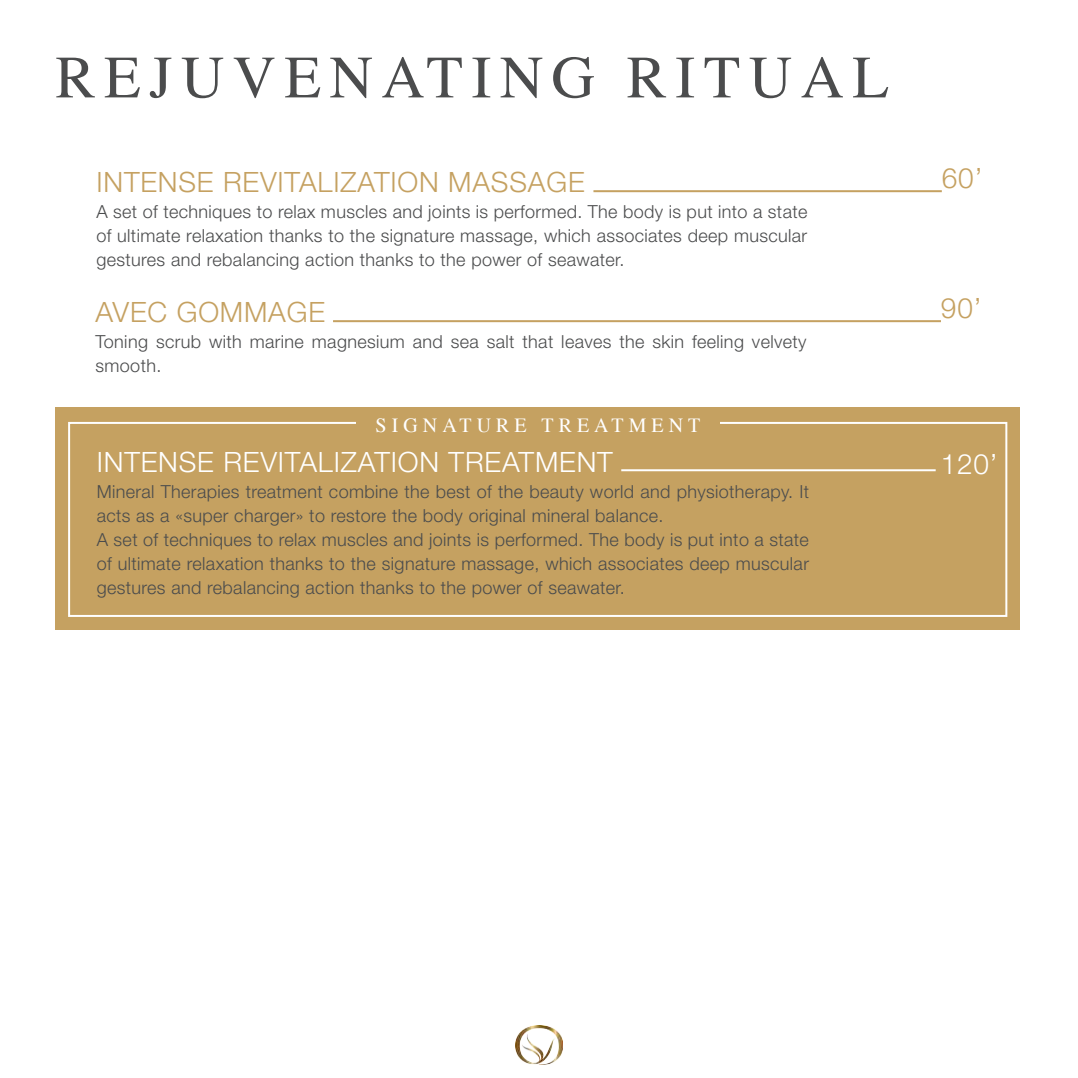
<style>
.page{position:relative;width:1078px;height:1078px;background:#fff}
.page>*{position:absolute;margin:0;border:0;box-sizing:border-box;transform-origin:0 0}
.t1{font:60px "Times";letter-spacing:.14em;color:#4b4c4d}
.t2{font:300 28px "Helvetica Neue LT Std";letter-spacing:.03em;color:#c5a161}
.t3{font:300 28px "Helvetica Neue LT Std";letter-spacing:.03em;color:#fff}
.t4{font:20px "Times";letter-spacing:.25em;color:#fff}
.t5{font:300 18px/24px "Helvetica Neue LT Std";letter-spacing:.02em;color:#4b4c4d}
</style>
<div class="page">
<img style="left:515px;top:1025px;width:47px;height:39px">
<div style="left:56px;top:407px;width:963px;height:222px;background:#c5a161"></div>
<div style="left:68px;top:422px;width:939px;height:194px;border:2px solid #fff"></div>
<div style="left:356px;top:417px;width:363px;height:17px;background:#c5a161"></div>
<hr style="left:621px;top:469px;width:314px;height:2px;background:#fff">
<hr style="left:593px;top:190px;width:348px;height:2px;background:#c5a161">
<hr style="left:333px;top:320px;width:607px;height:2px;background:#c5a161">
<h1 class="t1" style="left:56px;top:21px;width:834px">REJUVENATING RITUAL</h1>
<h2 class="t2" style="left:96px;top:165px;width:489px">INTENSE REVITALIZATION MASSAGE</h2>
<p class="t5" style="left:96px;top:199px;width:712px;text-align:justify">A set of techniques to relax muscles and joints is performed. The body is put into a state of ultimate relaxation thanks to the signature massage, which associates deep muscular gestures and rebalancing action thanks to the power of seawater.</p>
<h2 class="t2" style="left:95px;top:294px;width:231px">AVEC GOMMAGE</h2>
<p class="t5" style="left:95px;top:329px;width:712px">Toning scrub with marine magnesium and sea salt that leaves the skin feeling velvety smooth.</p>
<p class="t4" style="left:375px;top:406px;width:326px">SIGNATURE TREATMENT</p>
<h2 class="t3" style="left:97px;top:444px;width:517px">INTENSE REVITALIZATION TREATMENT</h2>
<p class="t5" style="left:97px;top:478px;width:713px">Mineral Therapies treatment combine the best of the beauty world and physiotherapy. It acts as a «super charger» to restore the body original mineral balance.<br>A set of techniques to relax muscles and joints is performed. The body is put into a state of ultimate relaxation thanks to the signature massage, which associates deep muscular gestures and rebalancing action thanks to the power of seawater.</p>
<h2 class="t2" style="left:941px;top:161px;width:42px">60’</h2>
<h2 class="t2" style="left:940px;top:291px;width:42px">90’</h2>
<h2 class="t3" style="left:940px;top:446px;width:59px">120’</h2>
</div>
